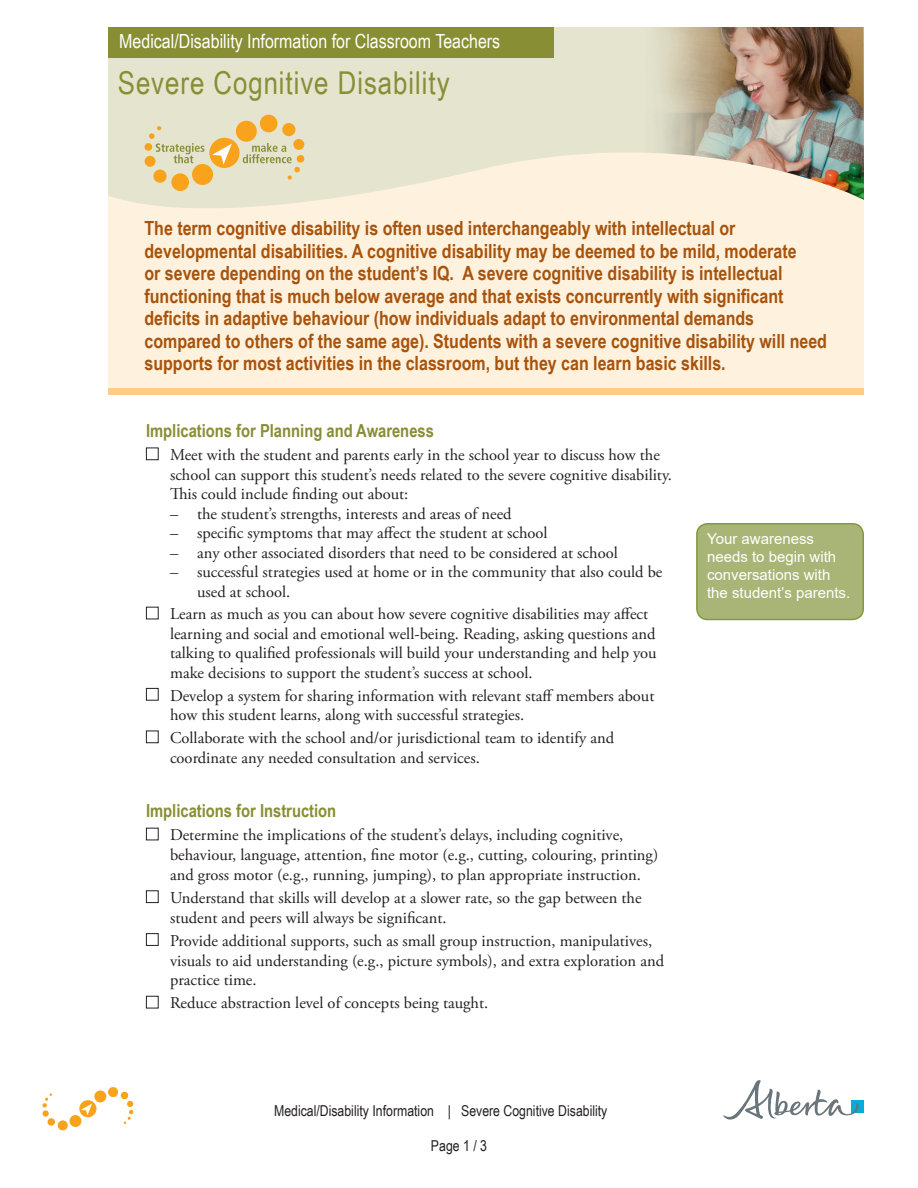
<style>
.page{position:relative;width:918px;height:1188px;background:#fff}
.page>*{position:absolute;margin:0;border:0;box-sizing:border-box;transform-origin:0 0}
.t1{font:31.5px "Arial Narrow";letter-spacing:.03em;color:#878e34}
.t2{font:700 19.5px/22.5px "Arial Narrow";color:#a7530c}
.t3{font:19.5px "Arial Narrow";color:#fff}
.t4{font:700 18px "Arial Narrow";color:#878e34}
.t5{font:16.5px/19.5px "Adobe Garamond Pro";color:#231f20}
.t6{font:15px/18px "Arial";color:#fff}
.t7{font:15px "Arial Narrow";color:#231f20}
</style>
<div class="page">
<div style="left:79px;top:1100px;width:17px;height:17px;background:#f9a21c;border-radius:50%"></div>
<div style="left:70px;top:1115px;width:11px;height:12px;background:#f9a21c;border-radius:50%"></div>
<div style="left:58px;top:1120px;width:10px;height:10px;background:#f9a21c;border-radius:50%"></div>
<div style="left:48px;top:1118px;width:7px;height:8px;background:#f9a21c;border-radius:50%"></div>
<div style="left:43px;top:1110px;width:6px;height:7px;background:#f9a21c;border-radius:50%"></div>
<svg style="left:42px;top:1094px;width:10px;height:14px"></svg>
<div style="left:94px;top:1090px;width:12px;height:12px;background:#f9a21c;border-radius:50%"></div>
<div style="left:108px;top:1087px;width:10px;height:10px;background:#f9a21c;border-radius:50%"></div>
<div style="left:121px;top:1092px;width:7px;height:7px;background:#f9a21c;border-radius:50%"></div>
<svg style="left:124px;top:1101px;width:9px;height:23px"></svg>
<svg style="left:81px;top:1103px;width:11px;height:12px"></svg>
<div style="left:697px;top:524px;width:166px;height:95px;background:#a9b577;border-radius:11px"></div>
<div style="left:696px;top:523px;width:168px;height:97px;border:2px solid #829a3e;border-radius:11px"></div>
<div style="left:146px;top:448px;width:13px;height:12px;border:1px solid #231f20"></div>
<div style="left:146px;top:607px;width:13px;height:12px;border:1px solid #231f20"></div>
<div style="left:146px;top:688px;width:13px;height:13px;border:1px solid #231f20"></div>
<div style="left:146px;top:731px;width:13px;height:12px;border:1px solid #231f20"></div>
<div style="left:146px;top:828px;width:13px;height:12px;border:1px solid #231f20"></div>
<div style="left:146px;top:890px;width:13px;height:13px;border:1px solid #231f20"></div>
<div style="left:146px;top:933px;width:13px;height:13px;border:1px solid #231f20"></div>
<div style="left:146px;top:996px;width:13px;height:12px;border:1px solid #231f20"></div>
<div style="left:108px;top:108px;width:756px;height:281px;background:#fef1dd"></div>
<svg style="left:108px;top:27px;width:756px;height:181px;fill:#e4e4cf"></svg>
<img style="left:607px;top:27px;width:257px;height:172px">
<div style="left:108px;top:27px;width:445px;height:31px;background:#878e34"></div>
<div style="left:108px;top:388px;width:756px;height:7px;background:#fdcc89"></div>
<div style="left:209px;top:138px;width:31px;height:30px;background:#f9a21c;border-radius:50%"></div>
<div style="left:192px;top:164px;width:21px;height:21px;background:#f9a21c;border-radius:50%"></div>
<div style="left:171px;top:173px;width:18px;height:18px;background:#f9a21c;border-radius:50%"></div>
<div style="left:153px;top:170px;width:14px;height:13px;background:#f9a21c;border-radius:50%"></div>
<div style="left:145px;top:156px;width:11px;height:11px;background:#f9a21c;border-radius:50%"></div>
<div style="left:145px;top:143px;width:7px;height:8px;background:#f9a21c;border-radius:50%"></div>
<div style="left:236px;top:121px;width:21px;height:21px;background:#f9a21c;border-radius:50%"></div>
<div style="left:260px;top:115px;width:18px;height:17px;background:#f9a21c;border-radius:50%"></div>
<div style="left:282px;top:123px;width:13px;height:13px;background:#f9a21c;border-radius:50%"></div>
<div style="left:293px;top:139px;width:11px;height:11px;background:#f9a21c;border-radius:50%"></div>
<div style="left:297px;top:155px;width:7px;height:8px;background:#f9a21c;border-radius:50%"></div>
<svg style="left:212px;top:144px;width:20px;height:21px"></svg>
<svg style="left:149px;top:126px;width:56px;height:37px;background:#dad7b5"></svg>
<svg style="left:243px;top:143px;width:57px;height:37px;background:#d8d5b2"></svg>
<div style="left:851px;top:1100px;width:13px;height:13px;background:#00aedc"></div>
<svg style="left:723px;top:1080px;width:136px;height:40px"></svg>
<p class="t3" style="left:119px;top:27px;width:382px">Medical/Disability Information for Classroom Teachers</p>
<p class="t1" style="left:118px;top:60px;width:333px">Severe Cognitive Disability</p>
<p class="t2" style="left:145px;top:216px;width:684px">The term cognitive disability is often used interchangeably with intellectual or developmental disabilities. A cognitive disability may be deemed to be mild, moderate<br>or severe depending on the student’s IQ. A severe cognitive disability is intellectual functioning that is much below average and that exists concurrently with significant deficits in adaptive behaviour (how individuals adapt to environmental demands compared to others of the same age). Students with a severe cognitive disability will need supports for most activities in the classroom, but they can learn basic skills.</p>
<p class="t4" style="left:146px;top:417px;width:289px">Implications for Planning and Awareness</p>
<p class="t5" style="left:170px;top:446px;width:503px">Meet with the student and parents early in the school year to discuss how the school can support this student’s needs related to the severe cognitive disability.<br>This could include finding out about:</p>
<p class="t5" style="left:170px;top:504px;width:343px">– the student’s strengths, interests and areas of need</p>
<p class="t5" style="left:170px;top:524px;width:379px">– specific symptoms that may affect the student at school</p>
<p class="t5" style="left:170px;top:543px;width:449px">– any other associated disorders that need to be considered at school</p>
<p class="t5" style="left:197px;top:563px;width:467px;text-indent:-27px">– successful strategies used at home or in the community that also could be used at school.</p>
<p class="t5" style="left:170px;top:605px;width:488px">Learn as much as you can about how severe cognitive disabilities may affect learning and social and emotional well-being. Reading, asking questions and talking to qualified professionals will build your understanding and help you make decisions to support the student’s success at school.</p>
<p class="t5" style="left:170px;top:686px;width:486px">Develop a system for sharing information with relevant staff members about how this student learns, along with successful strategies.</p>
<p class="t5" style="left:170px;top:729px;width:446px">Collaborate with the school and/or jurisdictional team to identify and coordinate any needed consultation and services.</p>
<p class="t4" style="left:146px;top:797px;width:192px">Implications for Instruction</p>
<p class="t5" style="left:170px;top:826px;width:490px">Determine the implications of the student’s delays, including cognitive, behaviour, language, attention, fine motor (e.g., cutting, colouring, printing) and gross motor (e.g., running, jumping), to plan appropriate instruction.</p>
<p class="t5" style="left:170px;top:888px;width:473px">Understand that skills will develop at a slower rate, so the gap between the student and peers will always be significant.</p>
<p class="t5" style="left:170px;top:931px;width:496px">Provide additional supports, such as small group instruction, manipulatives, visuals to aid understanding (e.g., picture symbols), and extra exploration and practice time.</p>
<p class="t5" style="left:170px;top:994px;width:320px">Reduce abstraction level of concepts being taught.</p>
<p class="t6" style="left:707px;top:529px;width:145px">Your awareness needs to begin with conversations with the student’s parents.</p>
<p class="t7" style="left:274px;top:1099px;width:335px">Medical/Disability Information | Severe Cognitive Disability</p>
<p class="t7" style="left:431px;top:1135px;width:58px">Page 1 / 3</p>
</div>
